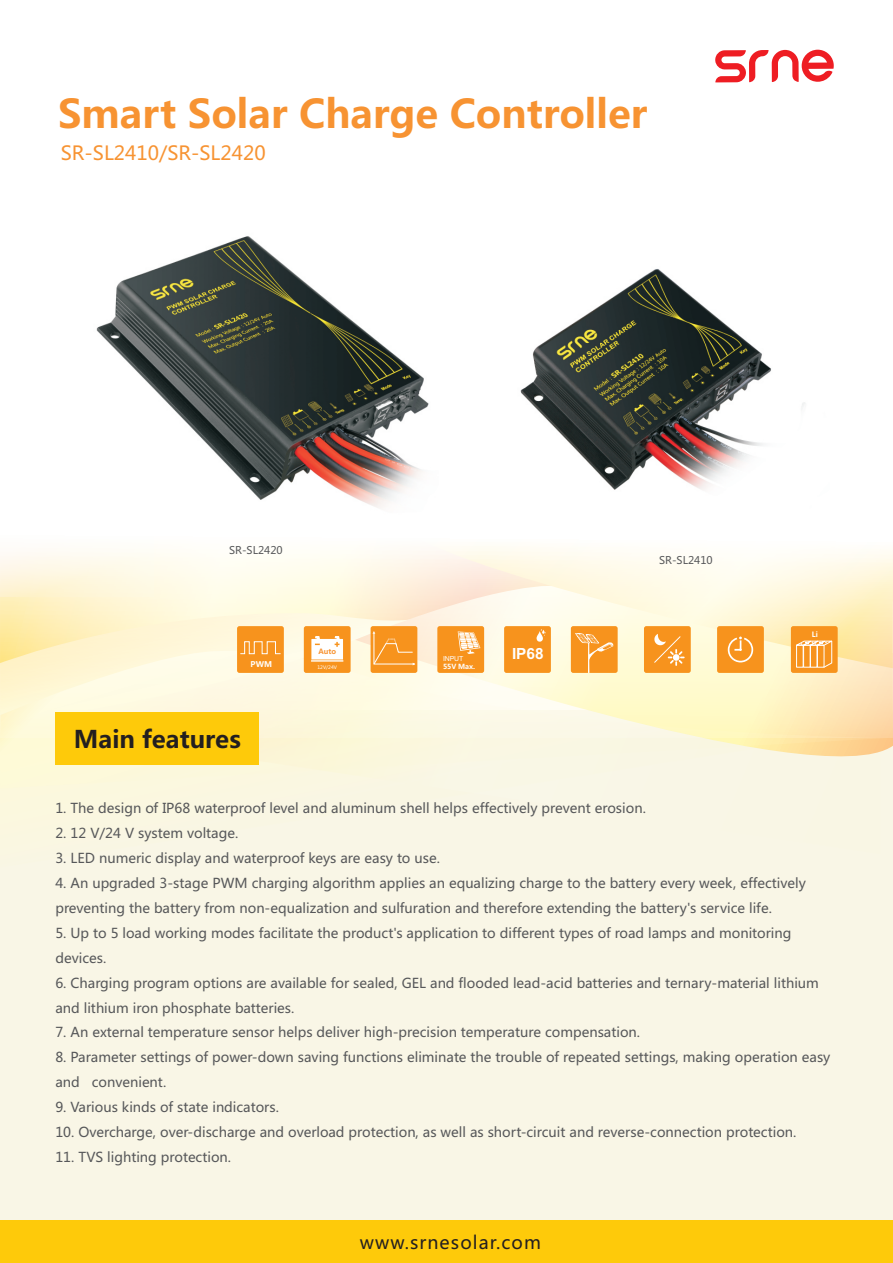
<style>
.page{position:relative;width:893px;height:1263px;background:#fff}
.page>*{position:absolute;margin:0;border:0;box-sizing:border-box;transform-origin:0 0}
.t1{font:700 39px "Microsoft Ya Hei";color:#f79332}
.t2{font:700 24px "Microsoft Ya Hei";color:#231f20}
.t3{font:19.2px "Microsoft Ya Hei";color:#f79332}
.t4{font:18px "Microsoft Ya Hei";letter-spacing:.06em;color:#231f20}
.t5{font:700 15.45px "Arial";color:#fff}
.t6{font:13.5px/24.9px "Microsoft Ya Hei";color:#57585a}
.t7{font:10.5px "Microsoft Ya Hei";color:#57585a}
.t8{font:700 7.8px "Microsoft Ya Hei";color:#fff}
.t9{font:700 7.2px "Microsoft Ya Hei";color:#f79332}
.t10{font:700 7.2px "Microsoft Ya Hei";color:#fff}
.t11{font:700 6.9px "Microsoft Ya Hei";letter-spacing:-.015em;color:#fff}
.t12{font:6.9px "Arial";letter-spacing:-.015em;color:#fff}
.t13{font:4.65px "Microsoft Ya Hei";color:#fff}
</style>
<div class="page">
<div style="left:0;top:710px;width:893px;height:553px;background:#f9f6e6"></div>
<svg style="left:0;top:738px;width:887px;height:50px"></svg>
<svg style="left:0;top:546px;width:893px;height:192px"></svg>
<div style="left:55px;top:712px;width:204px;height:52px;background:#feca0a"></div>
<div style="left:0;top:1220px;width:893px;height:43px;background:#feca0a"></div>
<svg style="left:715px;top:50px;width:119px;height:32px"></svg>
<div style="left:237px;top:626px;width:47px;height:47px;background:#f7931d;border-radius:2px"></div>
<svg style="left:240px;top:641px;width:41px;height:13px"></svg>
<div style="left:304px;top:626px;width:47px;height:47px;background:#f7931d;border-radius:2px"></div>
<svg style="left:311px;top:636px;width:32px;height:26px"></svg>
<div style="left:371px;top:626px;width:46px;height:47px;background:#f7931d;border-radius:2px"></div>
<svg style="left:373px;top:631px;width:42px;height:34px"></svg>
<div style="left:437px;top:626px;width:47px;height:47px;background:#f7931d;border-radius:2px"></div>
<svg style="left:458px;top:631px;width:22px;height:23px"></svg>
<div style="left:717px;top:626px;width:47px;height:47px;background:#f7931d;border-radius:2px"></div>
<svg style="left:728px;top:636px;width:25px;height:26px"></svg>
<div style="left:644px;top:626px;width:47px;height:47px;background:#f7931d;border-radius:2px"></div>
<svg style="left:654px;top:634px;width:31px;height:32px"></svg>
<div style="left:504px;top:626px;width:47px;height:47px;background:#f7931d;border-radius:2px"></div>
<svg style="left:537px;top:629px;width:9px;height:13px"></svg>
<div style="left:571px;top:626px;width:47px;height:47px;background:#f7931d;border-radius:2px"></div>
<svg style="left:575px;top:633px;width:38px;height:40px"></svg>
<img style="left:520px;top:269px;width:285px;height:221px">
<img style="left:96px;top:236px;width:333px;height:272px">
<div style="left:791px;top:626px;width:47px;height:47px;background:#f7931d;border-radius:2px"></div>
<svg style="left:796px;top:641px;width:37px;height:27px"></svg>
<h1 class="t1" style="left:58px;top:97px;width:591px">Smart Solar Charge Controller</h1>
<h3 class="t3" style="left:61px;top:144px;width:206px">SR-SL2410/SR-SL2420</h3>
<p class="t7" style="left:229px;top:546px;width:55px">SR-SL2420</p>
<p class="t8" style="left:251px;top:660px;width:23px">PWM</p>
<h2 class="t2" style="left:74px;top:728px;width:169px">Main features</h2>
<p class="t9" style="left:318px;top:648px;width:19px">Auto</p>
<p class="t13" style="left:318px;top:665px;width:21px">12V/24V</p>
<p class="t12" style="left:443px;top:656px;width:22px">INPUT</p>
<p class="t11" style="left:443px;top:663px;width:34px">55V Max.</p>
<p class="t5" style="left:512px;top:648px;width:33px">IP68</p>
<p class="t7" style="left:659px;top:556px;width:55px">SR-SL2410</p>
<p class="t10" style="left:812px;top:631px;width:8px">Li</p>
<p class="t6" style="left:55px;top:797px;width:592px">1. The design of IP68 waterproof level and aluminum shell helps effectively prevent erosion.</p>
<p class="t6" style="left:55px;top:822px;width:184px">2. 12 V/24 V system voltage.</p>
<p class="t6" style="left:55px;top:847px;width:386px">3. LED numeric display and waterproof keys are easy to use.</p>
<p class="t6" style="left:55px;top:871px;width:752px">4. An upgraded 3-stage PWM charging algorithm applies an equalizing charge to the battery every week, effectively preventing the battery from non-equalization and sulfuration and therefore extending the battery's service life.</p>
<p class="t6" style="left:55px;top:921px;width:738px">5. Up to 5 load working modes facilitate the product's application to different types of road lamps and monitoring devices.</p>
<p class="t6" style="left:55px;top:971px;width:765px">6. Charging program options are available for sealed, GEL and flooded lead-acid batteries and ternary-material lithium and lithium iron phosphate batteries.</p>
<p class="t6" style="left:55px;top:1021px;width:586px">7. An external temperature sensor helps deliver high-precision temperature compensation.</p>
<p class="t6" style="left:55px;top:1046px;width:777px">8. Parameter settings of power-down saving functions eliminate the trouble of repeated settings, making operation easy and convenient.</p>
<p class="t6" style="left:55px;top:1096px;width:225px">9. Various kinds of state indicators.</p>
<p class="t6" style="left:55px;top:1121px;width:743px">10. Overcharge, over-discharge and overload protection, as well as short-circuit and reverse-connection protection.</p>
<p class="t6" style="left:55px;top:1146px;width:177px">11. TVS lighting protection.</p>
<h3 class="t4" style="left:360px;top:1234px;width:182px">www.srnesolar.com</h3>
</div>
